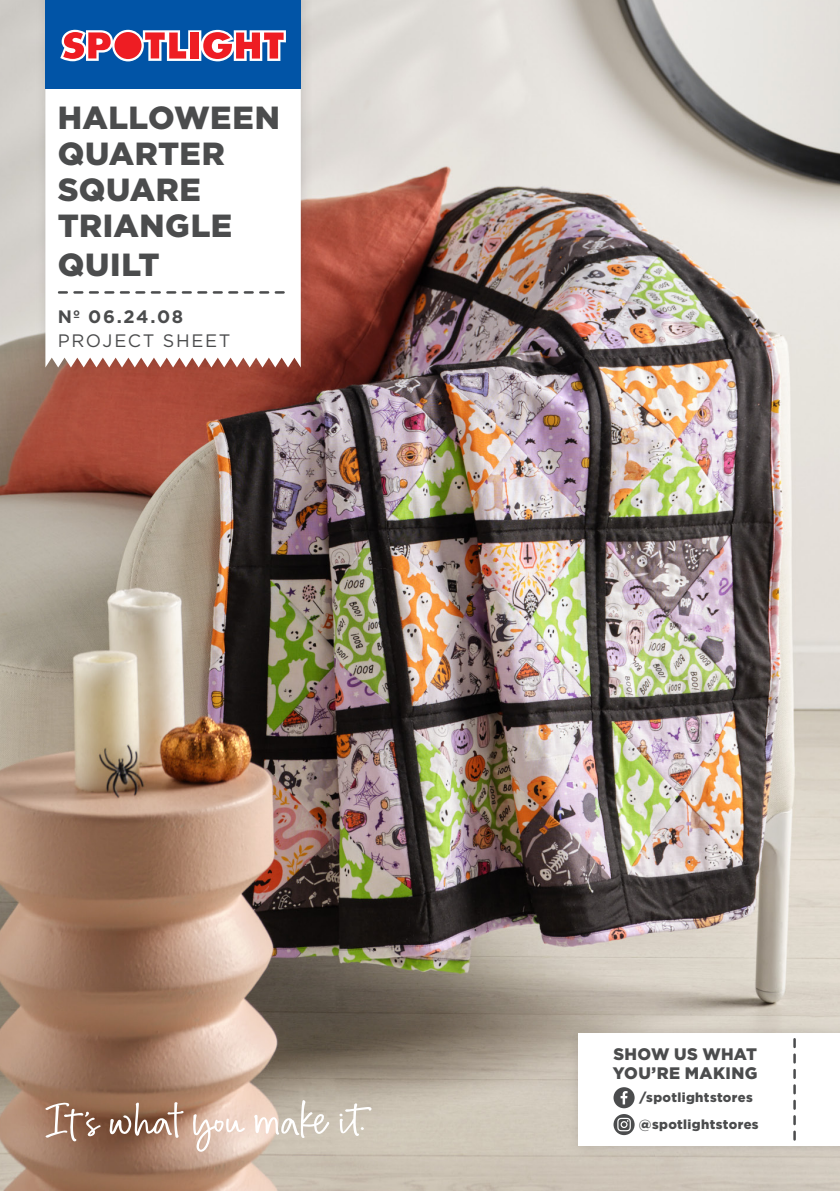
<style>
.page{position:relative;width:840px;height:1191px;background:#fff}
.page>*{position:absolute;margin:0;border:0;box-sizing:border-box;transform-origin:0 0}
.t1{font:900 32px/36.6px "Gotham";letter-spacing:.015em;color:#4b4c4d}
.t2{font:18px/24px "Gotham";letter-spacing:.095em;color:#4b4c4d}
.t3{font:900 16.6px/19.4px "Gotham";letter-spacing:.02em;color:#4b4c4d}
.t4{font:900 13px/26.8px "Gotham";letter-spacing:.025em;color:#4b4c4d}
.s1{font-weight:700}
</style>
<div class="page">
<img style="left:0;top:0;width:839px;height:1191px">
<svg style="left:193px;top:1114px;width:52px;height:37px;background:#e9d3c6"></svg>
<svg style="left:45px;top:1102px;width:56px;height:39px;background:#a47f6b"></svg>
<svg style="left:109px;top:1102px;width:74px;height:35px;background:#a4826f"></svg>
<svg style="left:339px;top:1103px;width:32px;height:33px"></svg>
<svg style="left:254px;top:1100px;width:75px;height:38px"></svg>
<div style="left:566px;top:1022px;width:273px;height:137px;background:#231f20;opacity:.15"></div>
<div style="left:577px;top:1033px;width:262px;height:112px;background:#fff"></div>
<svg style="left:793px;top:1039px;width:2px;height:100px"></svg>
<div style="left:613px;top:1087px;width:21px;height:21px;background:#4b4c4d;border-radius:50%"></div>
<svg style="left:620px;top:1091px;width:7px;height:13px"></svg>
<svg style="left:613px;top:1114px;width:21px;height:21px"></svg>
<svg style="left:617px;top:1117px;width:13px;height:14px"></svg>
<div style="left:34px;top:0;width:280px;height:379px;background:#231f20;opacity:.15"></div>
<svg style="left:45px;top:89px;width:255px;height:278px"></svg>
<svg style="left:59px;top:291px;width:224px;height:3px"></svg>
<div style="left:45px;top:0;width:255px;height:89px;background:#0154a6"></div>
<svg style="left:60px;top:30px;width:226px;height:31px;background:#c77082"></svg>
<p class="t1" style="left:58px;top:99px;width:224px">HALLOWEEN<br>QUARTER<br>SQUARE<br>TRIANGLE<br>QUILT</p>
<p class="t2" style="left:58px;top:304px;width:174px"><span class="s1">Nº 06.24.08<br></span>PROJECT SHEET</p>
<p class="t3" style="left:612px;top:1043px;width:146px">SHOW US WHAT<br>YOU’RE MAKING</p>
<p class="t4" style="left:638px;top:1084px;width:121px">/spotlightstores @spotlightstores</p>
</div>
